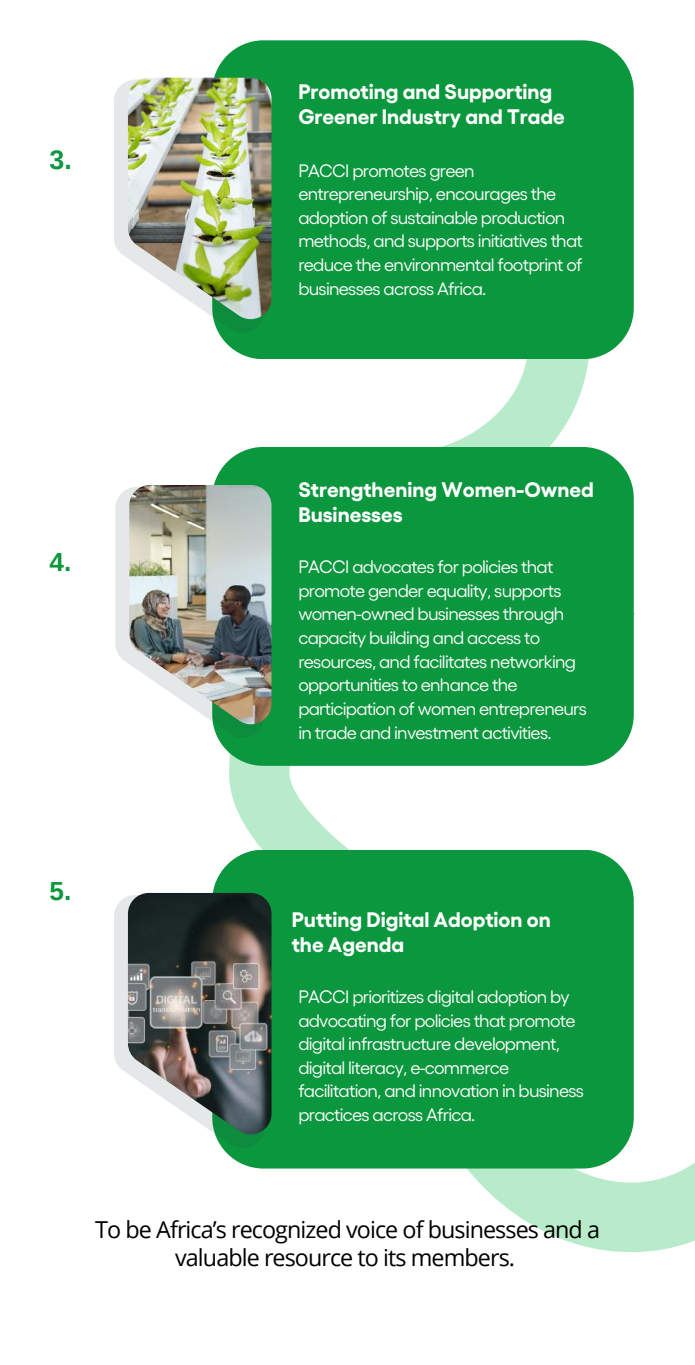
<style>
.page{position:relative;width:695px;height:1365px;background:#fff}
.page>*{position:absolute;margin:0;border:0;box-sizing:border-box;transform-origin:0 0}
.t1{font:700 26.78px "Arimo";color:#0b973d}
.t2{font:700 26.07px "Arimo";color:#0b973d}
.t3{font:23.28px/27.7px "Open Sans";letter-spacing:-.04em;color:#000;text-align:center}
.t4{font:700 21px/24.8px "Gellix";color:#fff}
.t5{font:18.03px/23.6px "Gellix";letter-spacing:-.04em;color:#fff}
</style>
<div class="page">
<svg style="left:153px;top:447px;width:482px;height:479px"></svg>
<svg style="left:442px;top:176px;width:193px;height:362px"></svg>
<svg style="left:467px;top:926px;width:227px;height:327px"></svg>
<div style="left:212px;top:447px;width:421px;height:319px;background:#0b973d;border-radius:51px"></div>
<div style="left:212px;top:40px;width:421px;height:319px;background:#0b973d;border-radius:51px"></div>
<div style="left:212px;top:850px;width:421px;height:319px;background:#0b973d;border-radius:51px"></div>
<svg style="left:114px;top:81px;width:148px;height:252px"></svg>
<img style="left:128px;top:78px;width:143px;height:241px">
<svg style="left:115px;top:488px;width:148px;height:250px"></svg>
<img style="left:129px;top:485px;width:142px;height:239px">
<svg style="left:114px;top:896px;width:149px;height:252px"></svg>
<img style="left:128px;top:893px;width:143px;height:241px">
<h1 class="t1" style="left:49px;top:144px;width:24px">3.</h1>
<p class="t4" style="left:298px;top:77px;width:268px">Promoting and Supporting<br>Greener Industry and Trade</p>
<p class="t5" style="left:298px;top:157px;width:286px">PACCI promotes green entrepreneurship, encourages the adoption of sustainable production methods, and supports initiatives that reduce the environmental footprint of businesses across Africa.</p>
<p class="t4" style="left:298px;top:476px;width:297px">Strengthening Women-Owned<br>Businesses</p>
<h2 class="t2" style="left:49px;top:547px;width:23px">4.</h2>
<p class="t5" style="left:298px;top:554px;width:290px">PACCI advocates for policies that promote gender equality, supports women-owned businesses through capacity building and access to resources, and facilitates networking opportunities to enhance the participation of women entrepreneurs in trade and investment activities.</p>
<h2 class="t2" style="left:49px;top:876px;width:23px">5.</h2>
<p class="t4" style="left:291px;top:906px;width:260px">Putting Digital Adoption on the Agenda</p>
<p class="t5" style="left:298px;top:984px;width:287px">PACCI prioritizes digital adoption by advocating for policies that promote digital infrastructure development, digital literacy, e-commerce facilitation, and innovation in business practices across Africa.</p>
<p class="t3" style="left:95px;top:1215px;width:506px">To be Africa’s recognized voice of businesses and a valuable resource to its members.</p>
</div>
